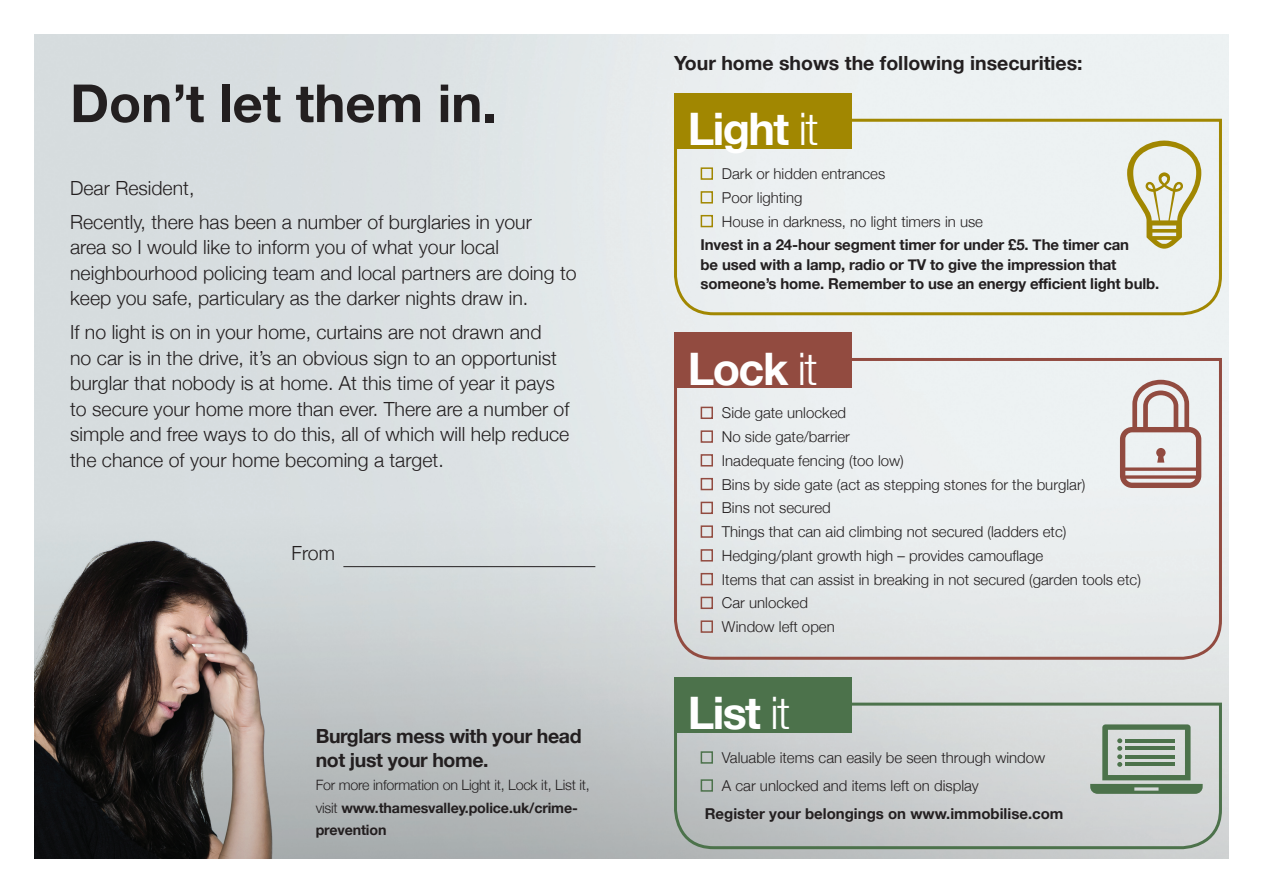
<style>
.page{position:relative;width:1263px;height:893px;background:#fff}
.page>*{position:absolute;margin:0;border:0;box-sizing:border-box;transform-origin:0 0}
.t1{font:700 52.5px "Helvetica Neue";color:#231f20}
.t2{font:700 44.85px "Helvetica Neue";letter-spacing:-.035em;color:#fff}
.t3{font:300 19.5px/25.5px "Helvetica Neue";color:#231f20}
.t4{font:700 19.5px/24px "Helvetica Neue";letter-spacing:-.02em;color:#231f20}
.t5{font:700 19.5px "Helvetica Neue";color:#231f20}
.t6{font:300 15px "Helvetica Neue";color:#231f20}
.t7{font:700 15px/19.5px "Helvetica Neue";letter-spacing:-.01em;color:#231f20}
.t8{font:300 14.25px/22.4px "Helvetica Neue";letter-spacing:-.015em;color:#231f20}
.s1{font-weight:700}
.s2{font-weight:300}
</style>
<div class="page">
<img style="left:34px;top:34px;width:1195px;height:825px">
<svg style="left:672px;top:701px;width:551px;height:150px;background:#c4c9c8"></svg>
<svg style="left:672px;top:117px;width:551px;height:200px;background:#e7eae3"></svg>
<div style="left:674px;top:93px;width:178px;height:55px;background:#a18701"></div>
<svg style="left:672px;top:356px;width:551px;height:305px;background:#e3e4e4"></svg>
<div style="left:674px;top:332px;width:178px;height:56px;background:#924b40"></div>
<div style="left:674px;top:677px;width:178px;height:55px;background:#4c724b"></div>
<svg style="left:1090px;top:724px;width:113px;height:70px;background:#9dae9e"></svg>
<hr style="left:343px;top:566px;width:252px;height:1px;background:#231f20">
<p class="t1" style="left:70px;top:62px;width:428px">Don’t let them in.</p>
<p class="t3" style="left:70px;top:174px;width:126px">Dear Resident,</p>
<p class="t3" style="left:70px;top:208px;width:508px">Recently, there has been a number of burglaries in your<br>area so I would like to inform you of what your local neighbourhood policing team and local partners are doing to keep you safe, particulary as the darker nights draw in.</p>
<p class="t3" style="left:70px;top:319px;width:501px">If no light is on in your home, curtains are not drawn and<br>no car is in the drive, it’s an obvious sign to an opportunist burglar that nobody is at home. At this time of year it pays to secure your home more than ever. There are a number of simple and free ways to do this, all of which will help reduce the chance of your home becoming a target.</p>
<p class="t3" style="left:292px;top:540px;width:45px">From</p>
<p class="t4" style="left:316px;top:725px;width:267px">Burglars mess with your head not just your home.</p>
<p class="t8" style="left:316px;top:773px;width:276px">For more information on Light it, Lock it, List it, visit <span class="s1">www.thamesvalley.police.uk/crime&shy;prevention</span></p>
<p class="t5" style="left:674px;top:48px;width:410px">Your home shows the following insecurities:</p>
<p class="t2" style="left:688px;top:94px;width:132px">Light <span class="s2">it</span></p>
<p class="t6" style="left:722px;top:162px;width:165px">Dark or hidden entrances</p>
<p class="t6" style="left:722px;top:185px;width:82px">Poor lighting</p>
<p class="t6" style="left:722px;top:209px;width:263px">House in darkness, no light timers in use</p>
<p class="t7" style="left:701px;top:236px;width:460px">Invest in a 24-hour segment timer for under £5. The timer can<br>be used with a lamp, radio or TV to give the impression that someone’s home. Remember to use an energy efficient light bulb.</p>
<p class="t2" style="left:688px;top:333px;width:132px">Lock <span class="s2">it</span></p>
<p class="t6" style="left:722px;top:401px;width:126px">Side gate unlocked</p>
<p class="t6" style="left:722px;top:425px;width:130px">No side gate/barrier</p>
<p class="t6" style="left:722px;top:448px;width:184px">Inadequate fencing (too low)</p>
<p class="t6" style="left:722px;top:472px;width:365px">Bins by side gate (act as stepping stones for the burglar)</p>
<p class="t6" style="left:722px;top:496px;width:110px">Bins not secured</p>
<p class="t6" style="left:722px;top:520px;width:346px">Things that can aid climbing not secured (ladders etc)</p>
<p class="t6" style="left:722px;top:543px;width:323px">Hedging/plant growth high – provides camouflage</p>
<p class="t6" style="left:722px;top:567px;width:420px">Items that can assist in breaking in not secured (garden tools etc)</p>
<p class="t6" style="left:722px;top:591px;width:88px">Car unlocked</p>
<p class="t6" style="left:722px;top:615px;width:114px">Window left open</p>
<p class="t2" style="left:688px;top:678px;width:104px">List <span class="s2">it</span></p>
<p class="t6" style="left:722px;top:745px;width:325px">Valuable items can easily be seen through window</p>
<p class="t6" style="left:722px;top:773px;width:258px">A car unlocked and items left on display</p>
<p class="t7" style="left:705px;top:804px;width:360px">Register your belongings on www.immobilise.com</p>
</div>
